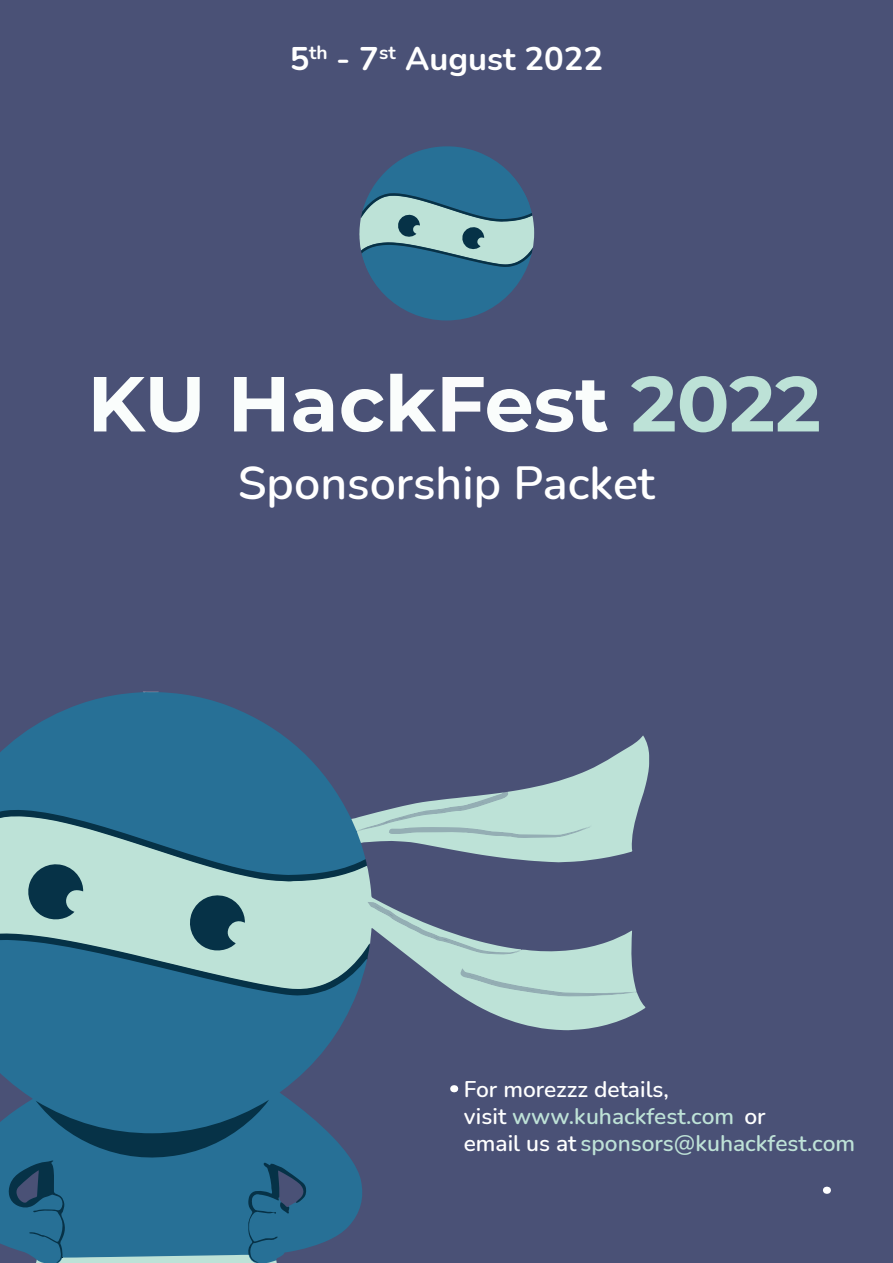
<style>
.page{position:relative;width:893px;height:1263px;background:#4a5176}
.page>*{position:absolute;margin:0;border:0;box-sizing:border-box;transform-origin:0 0}
.t1{font:700 77.85px "Montserrat";color:#fafdfc}
.t2{font:600 46.5px "Nunito";color:#fff}
.t3{font:700 32.7px "Nunito";color:#fff}
.t4{font:600 22.65px/27.3px "Nunito";color:#bee2d7}
.s1{color:#fbfbfc}
.s2{color:#bde2d7}
.s3{color:#fff}
</style>
<div class="page">
<svg style="left:359px;top:146px;width:175px;height:174px"></svg>
<svg style="left:461px;top:996px;width:185px;height:34px;fill:#bde2d7"></svg>
<svg style="left:0;top:996px;width:362px;height:252px;fill:#277096"></svg>
<svg style="left:21px;top:692px;width:261px;height:43px;fill:#277096"></svg>
<svg style="left:0;top:735px;width:649px;height:261px"></svg>
<svg style="left:8px;top:1100px;width:298px;height:163px;background:#28698c"></svg>
<h3 class="t3" style="left:290px;top:35px;width:315px">5<sup>th</sup> - 7<sup>st</sup> August 2022</h3>
<h1 class="t1" style="left:87px;top:348px;width:735px">KU Hack<span class="s1">F</span>est <span class="s2">2022</span></h1>
<h2 class="t2" style="left:238px;top:450px;width:419px">Sponsorship Packet</h2>
<p class="t4" style="left:464px;top:1074px;width:393px"><span class="s3">For morezzz details,<br>visit</span> www.kuhackfest.com <span class="s3">or<br>email us at</span> sponsors@kuhackfest.com</p>
</div>
